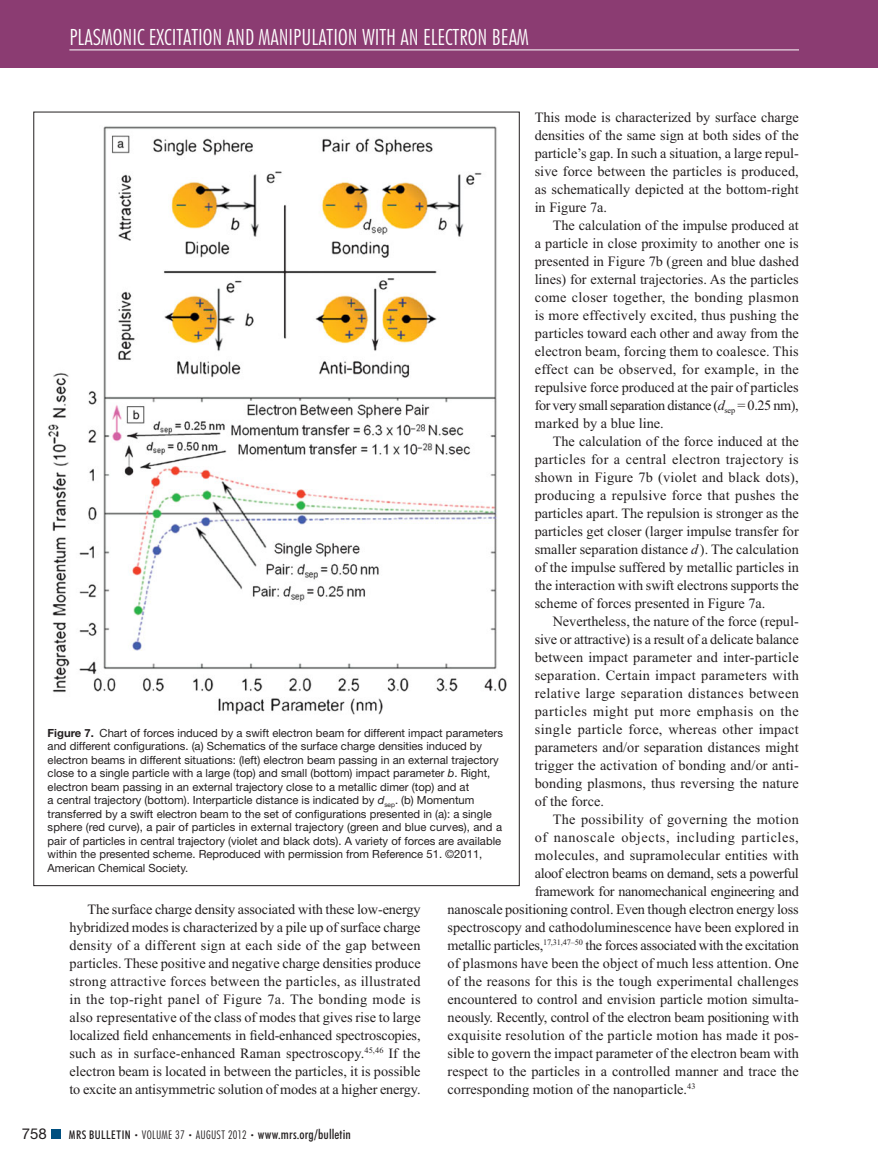
<style>
.page{position:relative;width:878px;height:1175px;background:#fff}
.page>*{position:absolute;margin:0;border:0;box-sizing:border-box;transform-origin:0 0}
.t1{font:300 condensed 22.5px "Futura BT";color:#fff}
.t2{font:15px "Helvetica Neue LT Std";color:#231f20}
.t3{font:14.25px/18px "Times New Roman";color:#231f20;text-align:justify}
.t4{font:14.25px "Times New Roman";letter-spacing:-.02em;color:#231f20}
.t5{font:14.25px "Times New Roman";letter-spacing:.02em;color:#231f20}
.t6{font:14.25px "Times New Roman";letter-spacing:.04em;color:#231f20}
.t7{font:14.25px "Times New Roman";letter-spacing:.025em;color:#231f20}
.t8{font:500 condensed 13.5px "Futura BT";letter-spacing:.01em;color:#231f20}
.t9{font:11.25px/13.5px "Helvetica Neue LT Std";color:#231f20}
.s1{font-style:italic}
.s2{font-weight:700}
.s3{font-size:12px}
.s4{font-weight:300;font-size:7.5px}
.s5{font-weight:300;font-size:12px}
</style>
<div class="page">
<div style="left:0;top:0;width:878px;height:68px;background:#8b3c72"></div>
<hr style="left:69px;top:50px;width:730px;height:1px;background:#fff">
<div style="left:51px;top:1130px;width:9px;height:8px;background:#005080"></div>
<img style="left:48px;top:126px;width:459px;height:589px">
<h1 class="t1" style="left:69px;top:29px;width:461px">PLASMONIC EXCITATION AND MANIPULATION WITH AN ELECTRON BEAM</h1>
<p class="t3" style="left:534px;top:109px;width:266px">This mode is characterized by surface charge densities of the same sign at both sides of the particle’s gap. In such a situation, a large repul&shy;sive force between the particles is produced, as schematically depicted at the bottom-right in Figure 7a .</p>
<p class="t3" style="left:534px;top:217px;width:266px;text-indent:18px">The calculation of the impulse produced at a particle in close proximity to another one is presented in Figure 7b (green and blue dashed lines) for external trajectories. As the particles come closer together, the bonding plasmon is more effectively excited, thus pushing the particles toward each other and away from the electron beam, forcing them to coalesce. This effect can be observed, for example, in the repulsive force produced at the pair of particles for very small separation distance ( <span class="s1">d</span><sub>sep</sub> = 0.25 nm), marked by a blue line.</p>
<p class="t3" style="left:534px;top:433px;width:266px;text-indent:18px">The calculation of the force induced at the particles for a central electron trajectory is shown in Figure 7b (violet and black dots), producing a repulsive force that pushes the particles apart. The repulsion is stronger as the particles get closer (larger impulse transfer for smaller separation distance <span class="s1">d</span> ). The calculation of the impulse suffered by metallic particles in the interaction with swift electrons supports the scheme of forces presented in Figure 7a .</p>
<p class="t3" style="left:534px;top:613px;width:266px;text-indent:18px">Nevertheless, the nature of the force (repul&shy;sive or attractive) is a result of a delicate balance between impact parameter and inter-particle separation. Certain impact parameters with relative large separation distances between particles might put more emphasis on the single particle force, whereas other impact parameters and/or separation distances might trigger the activation of bonding and/or anti&shy;bonding plasmons, thus reversing the nature of the force.</p>
<p class="t7" style="left:552px;top:813px;width:248px">The possibility of governing the motion</p>
<p class="t6" style="left:534px;top:831px;width:265px">of nanoscale objects, including particles,</p>
<p class="t3" style="left:534px;top:847px;width:265px">molecules, and supramolecular entities with</p>
<p class="t4" style="left:534px;top:867px;width:266px">aloof electron beams on demand, sets a powerful</p>
<p class="t4" style="left:534px;top:885px;width:266px">framework for nanomechanical engineering and</p>
<p class="t3" style="left:447px;top:901px;width:353px">nanoscale positioning control . Even though electron energy loss</p>
<p class="t3" style="left:447px;top:919px;width:353px">spectroscopy and cathodoluminescence have been explored in</p>
<p class="t4" style="left:447px;top:939px;width:353px">metallic particles, <sup>17,31,47–50</sup> the forces associated with the excitation</p>
<p class="t3" style="left:447px;top:955px;width:353px">of plasmons have been the object of much less attention. One</p>
<p class="t3" style="left:447px;top:973px;width:352px">of the reasons for this is the tough experimental challenges</p>
<p class="t3" style="left:447px;top:991px;width:353px">encountered to control and envision particle motion simulta-</p>
<p class="t4" style="left:447px;top:1011px;width:353px">neously. Recently, control of the electron beam positioning with</p>
<p class="t5" style="left:447px;top:1029px;width:353px">exquisite resolution of the particle motion has made it pos-</p>
<p class="t3" style="left:447px;top:1045px;width:353px">sible to govern the impact parameter of the electron beam with</p>
<p class="t3" style="left:447px;top:1063px;width:352px">respect to the particles in a controlled manner and trace the</p>
<p class="t3" style="left:447px;top:1081px;width:249px">corresponding motion of the nanoparticle. <sup>43</sup></p>
<p class="t9" style="left:48px;top:727px;width:457px"><span class="s2">Figure 7.</span> Chart of forces induced by a swift electron beam for different impact parameters and different configurations. (a) Schematics of the surface charge densities induced by electron beams in different situations: (left) electron beam passing in an external trajectory close to a single particle with a large (top) and small (bottom) impact parameter <span class="s1">b</span>. Right, electron beam passing in an external trajectory close to a metallic dimer (top) and at<br>a central trajectory (bottom). Interparticle distance is indicated by <span class="s1">d</span><sub>sep</sub>. (b) Momentum transferred by a swift electron beam to the set of configurations presented in (a): a single sphere (red curve), a pair of particles in external trajectory (green and blue curves), and a pair of particles in central trajectory (violet and black dots). A variety of forces are available within the presented scheme. Reproduced with permission from Reference 51 . ©2011, American Chemical Society.</p>
<p class="t3" style="left:69px;top:901px;width:353px;text-indent:18px">The surface charge density associated with these low-energy hybridized modes is characterized by a pile up of surface charge density of a different sign at each side of the gap between particles. These positive and negative charge densities produce strong attractive forces between the particles, as illustrated in the top-right panel of Figure 7a . The bonding mode is also representative of the class of modes that gives rise to large localized field enhancements in field-enhanced spectroscopies, such as in surface-enhanced Raman spectroscopy. <sup>45,46</sup> If the electron beam is located in between the particles, it is possible to excite an antisymmetric solution of modes at a higher energy.</p>
<p class="t2" style="left:22px;top:1128px;width:27px">758</p>
<p class="t8" style="left:69px;top:1129px;width:283px"><span class="s3">MRS BULLETIN</span> <span class="s4">•</span> <span class="s5">VOLUME 37</span> <span class="s4">•</span> <span class="s5">AUGUST 2012</span> <span class="s4">•</span> www.mrs.org/bulletin</p>
</div>
